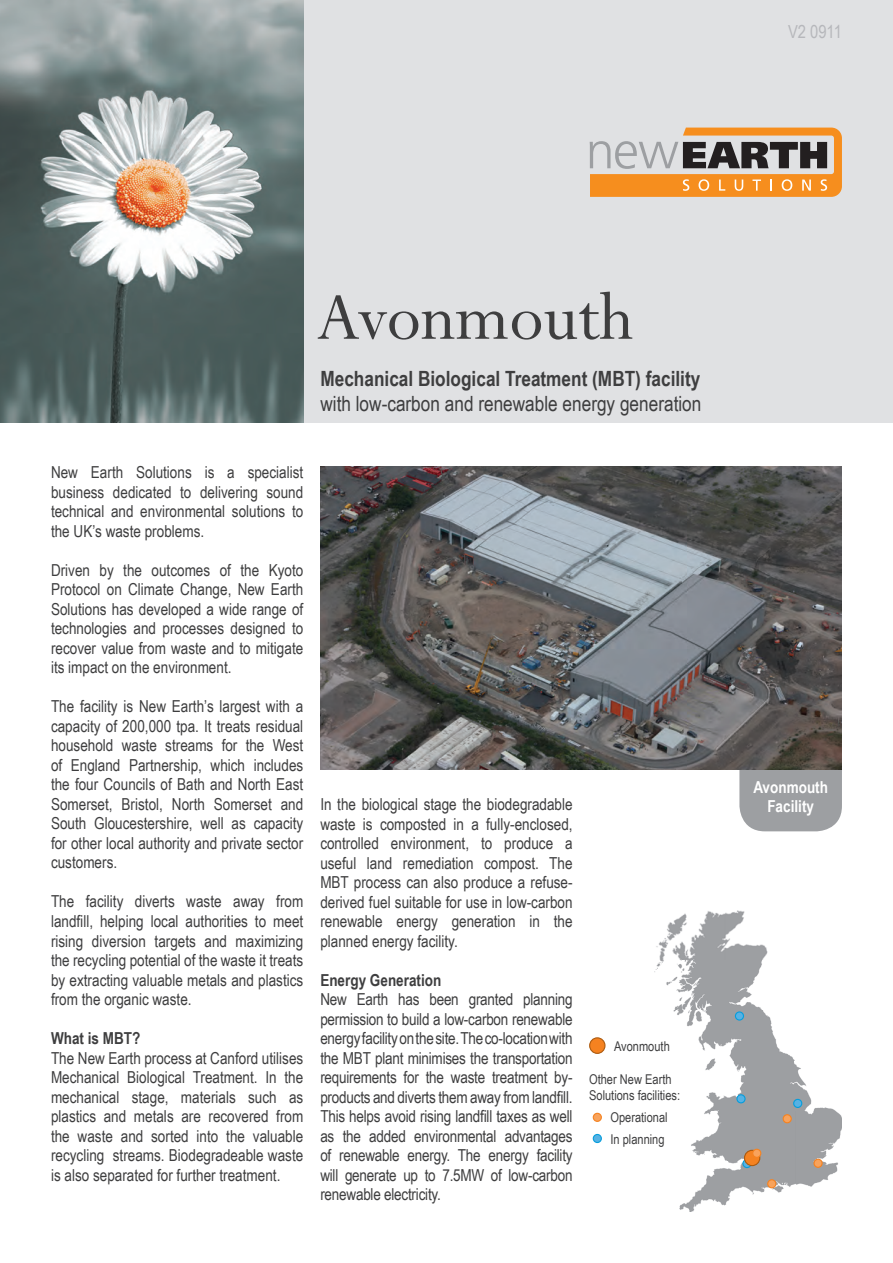
<style>
.page{position:relative;width:893px;height:1263px;background:#fff}
.page>*{position:absolute;margin:0;border:0;box-sizing:border-box;transform-origin:0 0}
.t1{font:75px "Perpetua";color:#3e3e3f}
.t2{font:700 21px "Arial Narrow";color:#3e3e3f}
.t3{font:21px "Arial Narrow";color:#3e3e3f}
.t4{font:18px "Arial Narrow";color:#b6b7bb}
.t5{font:16.5px/19.5px "Arial Narrow";color:#3e3e3f;text-align:justify}
.t6{font:700 16.5px "Arial Narrow";color:#3e3e3f}
.t7{font:700 16.5px/19.8px "Arial Narrow";color:#fff;text-align:center}
.t8{font:13.5px/16.2px "Arial Narrow";color:#3e3e3f}
</style>
<div class="page">
<div style="left:0;top:0;width:893px;height:422px;background:#e0e1e3"></div>
<svg style="left:590px;top:128px;width:252px;height:69px"></svg>
<img style="left:0;top:0;width:303px;height:422px">
<div style="left:739px;top:721px;width:103px;height:110px;background:#9d9fa2;border-radius:26px"></div>
<svg style="left:320px;top:466px;width:522px;height:304px;background:#646566"></svg>
<div style="left:593px;top:1134px;width:8px;height:8px;background:#57b2e4;border-radius:50%"></div>
<div style="left:593px;top:1134px;width:9px;height:9px;border:1px solid #069ddc;border-radius:50%"></div>
<img style="left:654px;top:910px;width:188px;height:302px">
<div style="left:814px;top:1159px;width:8px;height:8px;background:#f8a35c;border-radius:50%"></div>
<div style="left:813px;top:1159px;width:10px;height:9px;border:1px solid #f58220;border-radius:50%"></div>
<div style="left:593px;top:1113px;width:8px;height:8px;background:#f8a35c;border-radius:50%"></div>
<div style="left:593px;top:1113px;width:9px;height:9px;border:1px solid #f58220;border-radius:50%"></div>
<div style="left:737px;top:1095px;width:8px;height:8px;background:#57b2e4;border-radius:50%"></div>
<div style="left:736px;top:1094px;width:10px;height:9px;border:1px solid #069ddc;border-radius:50%"></div>
<div style="left:794px;top:1099px;width:8px;height:8px;background:#57b2e4;border-radius:50%"></div>
<div style="left:793px;top:1099px;width:9px;height:9px;border:1px solid #069ddc;border-radius:50%"></div>
<div style="left:783px;top:1115px;width:8px;height:8px;background:#f8a35c;border-radius:50%"></div>
<div style="left:783px;top:1114px;width:9px;height:9px;border:1px solid #f58220;border-radius:50%"></div>
<div style="left:768px;top:1180px;width:8px;height:8px;background:#f8a35c;border-radius:50%"></div>
<div style="left:767px;top:1179px;width:9px;height:9px;border:1px solid #f58220;border-radius:50%"></div>
<svg style="left:743px;top:1159px;width:8px;height:8px"></svg>
<div style="left:742px;top:1159px;width:10px;height:9px;border:1px solid #069ddc;border-radius:50%"></div>
<div style="left:744px;top:1150px;width:16px;height:15px;background:#f58220;border-radius:50%"></div>
<div style="left:744px;top:1150px;width:16px;height:16px;border:1px solid #ac5a0e;border-radius:50%"></div>
<div style="left:753px;top:1149px;width:8px;height:8px;background:#f8a35c;border-radius:50%"></div>
<div style="left:752px;top:1149px;width:9px;height:9px;border:1px solid #f58220;border-radius:50%"></div>
<div style="left:590px;top:1038px;width:15px;height:15px;background:#f58220;border-radius:50%"></div>
<div style="left:589px;top:1037px;width:16px;height:17px;border:1px solid #ac5a0e;border-radius:50%"></div>
<div style="left:735px;top:1012px;width:8px;height:8px;background:#57b2e4;border-radius:50%"></div>
<div style="left:735px;top:1011px;width:9px;height:9px;border:1px solid #069ddc;border-radius:50%"></div>
<p class="t4" style="left:788px;top:18px;width:55px">V2 0911</p>
<h1 class="t1" style="left:316px;top:270px;width:318px">Avonmouth</h1>
<p class="t2" style="left:320px;top:362px;width:381px">Mechanical Biological Treatment (MBT) facility</p>
<p class="t3" style="left:320px;top:388px;width:382px">with low-carbon and renewable energy generation</p>
<p class="t5" style="left:51px;top:462px;width:254px">New Earth Solutions is a specialist business dedicated to delivering sound technical and environmental solutions to the UK’s waste problems.</p>
<p class="t5" style="left:51px;top:560px;width:254px">Driven by the outcomes of the Kyoto Protocol on Climate Change, New Earth Solutions has developed a wide range of technologies and processes designed to recover value from waste and to mitigate its impact on the environment.</p>
<p class="t5" style="left:51px;top:696px;width:254px">The facility is New Earth’s largest with a capacity of 200,000 tpa. It treats residual household waste streams for the West of England Partnership, which includes the four Councils of Bath and North East Somerset, Bristol, North Somerset and South Gloucestershire, well as capacity for other local authority and private sector customers.</p>
<p class="t5" style="left:51px;top:891px;width:254px">The facility diverts waste away from landfill, helping local authorities to meet rising diversion targets and maximizing the recycling potential of the waste it treats by extracting valuable metals and plastics from the organic waste.</p>
<p class="t6" style="left:51px;top:1026px;width:91px">What is MBT?</p>
<p class="t5" style="left:51px;top:1047px;width:254px">The New Earth process at Canford utilises Mechanical Biological Treatment. In the mechanical stage, materials such as plastics and metals are recovered from the waste and sorted into the valuable recycling streams. Biodegradeable waste is also separated for further treatment.</p>
<p class="t5" style="left:320px;top:794px;width:254px">In the biological stage the biodegradable waste is composted in a fully-enclosed, controlled environment, to produce a useful land remediation compost. The MBT process can also produce a refuse&shy;derived fuel suitable for use in low-carbon renewable energy generation in the planned energy facility.</p>
<p class="t6" style="left:320px;top:967px;width:123px">Energy Generation</p>
<p class="t5" style="left:320px;top:989px;width:254px">New Earth has been granted planning permission to build a low-carbon renewable energy facility on the site. The co-location with the MBT plant minimises the transportation requirements for the waste treatment by&shy;products and diverts them away from landfill.<br>This helps avoid rising landfill taxes as well as the added environmental advantages of renewable energy. The energy facility will generate up to 7.5MW of low-carbon renewable electricity.</p>
<p class="t8" style="left:614px;top:1038px;width:57px">Avonmouth</p>
<p class="t8" style="left:589px;top:1070px;width:93px">Other New Earth<br>Solutions facilities:</p>
<p class="t8" style="left:610px;top:1106px;width:59px;line-height:21.1px">Operational<br>In planning</p>
<p class="t7" style="left:753px;top:776px;width:76px">Avonmouth<br>Facility</p>
</div>
